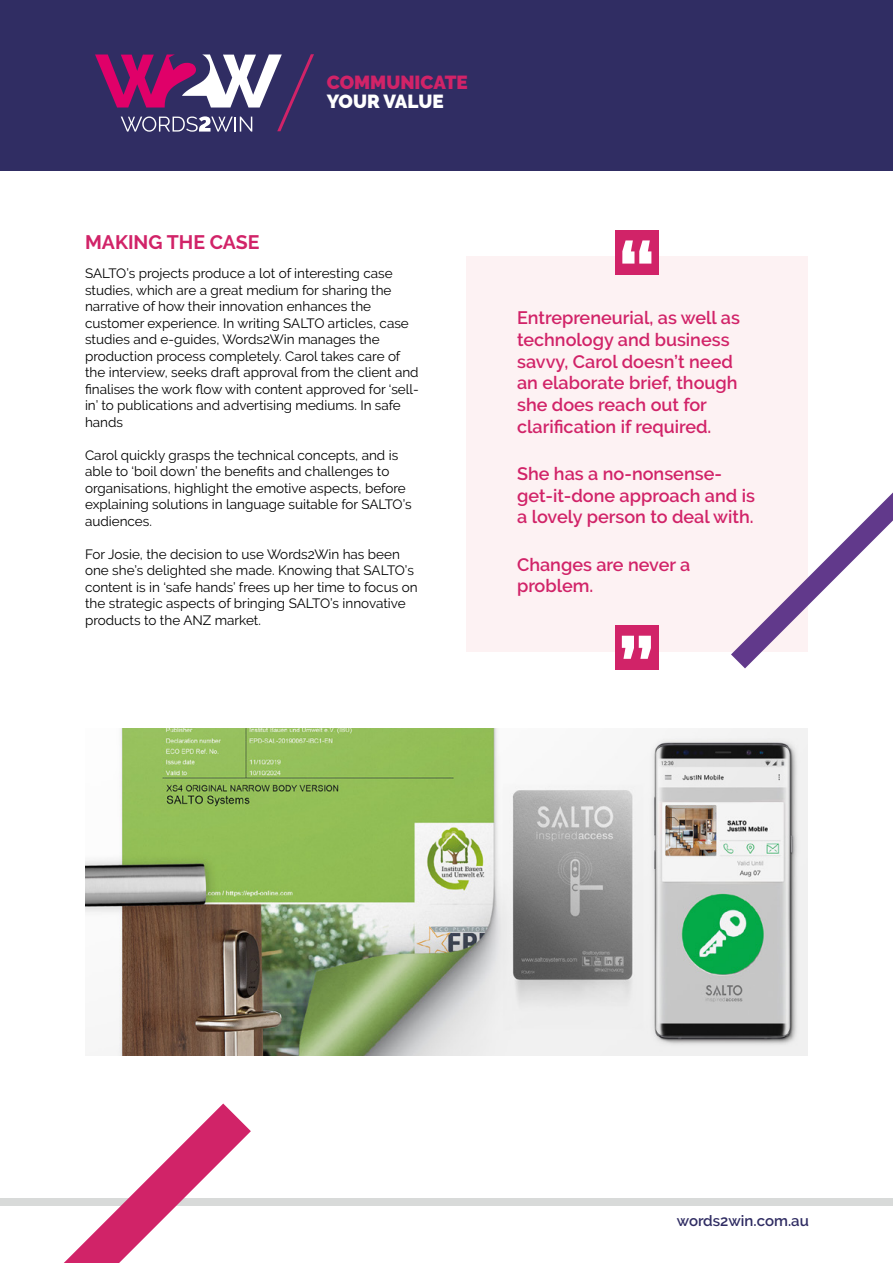
<style>
.page{position:relative;width:893px;height:1263px;background:#fff}
.page>*{position:absolute;margin:0;border:0;box-sizing:border-box;transform-origin:0 0}
.t1{font:700 19.5px "Raleway";color:#d12368}
.t2{font:900 18.9px "Raleway";color:#d12368}
.t3{font:900 18.9px "Raleway";color:#fff}
.t4{font:600 18px/21.6px "Raleway";color:#d12368}
.t5{font:600 15px "Raleway";color:#302d63}
.t6{font:13.5px/16.5px "Raleway";color:#000}
</style>
<div class="page">
<div style="left:466px;top:257px;width:342px;height:395px;background:#fdf2f3"></div>
<div style="left:0;top:1198px;width:893px;height:7px;background:#d8dad9"></div>
<svg style="left:64px;top:1103px;width:187px;height:160px"></svg>
<svg style="left:731px;top:492px;width:162px;height:176px"></svg>
<div style="left:0;top:0;width:893px;height:170px;background:#302d63"></div>
<svg style="left:95px;top:54px;width:219px;height:78px"></svg>
<img style="left:85px;top:729px;width:723px;height:326px">
<div style="left:615px;top:230px;width:43px;height:44px;background:#d12368"></div>
<svg style="left:622px;top:240px;width:29px;height:24px"></svg>
<div style="left:615px;top:625px;width:43px;height:44px;background:#d12368"></div>
<svg style="left:622px;top:636px;width:29px;height:23px"></svg>
<h2 class="t2" style="left:327px;top:72px;width:142px">COMMUNICATE</h2>
<h2 class="t3" style="left:327px;top:91px;width:118px">YOUR VALUE</h2>
<h1 class="t1" style="left:85px;top:231px;width:176px">MAKING THE CASE</h1>
<p class="t6" style="left:85px;top:265px;width:335px">SALTO’s projects produce a lot of interesting case studies, which are a great medium for sharing the narrative of how their innovation enhances the customer experience. In writing SALTO articles, case studies and e-guides, Words2Win manages the production process completely. Carol takes care of the interview, seeks draft approval from the client and finalises the work flow with content approved for ‘sell&shy;in’ to publications and advertising mediums. In safe hands</p>
<p class="t6" style="left:85px;top:447px;width:328px">Carol quickly grasps the technical concepts, and is able to ‘boil down’ the benefits and challenges to organisations, highlight the emotive aspects, before explaining solutions in language suitable for SALTO’s audiences.</p>
<p class="t6" style="left:85px;top:546px;width:334px">For Josie, the decision to use Words2Win has been one she’s delighted she made. Knowing that SALTO’s content is in ‘safe hands’ frees up her time to focus on the strategic aspects of bringing SALTO’s innovative products to the ANZ market.</p>
<h3 class="t4" style="left:517px;top:307px;width:224px">Entrepreneurial, as well as technology and business savvy, Carol doesn’t need an elaborate brief, though she does reach out for clarification if required.</h3>
<h3 class="t4" style="left:517px;top:463px;width:239px">She has a no-nonsense&shy;get-it-done approach and is a lovely person to deal with.</h3>
<h3 class="t4" style="left:517px;top:553px;width:175px">Changes are never a problem.</h3>
<p class="t5" style="left:677px;top:1212px;width:133px">words2win.com.au</p>
</div>
